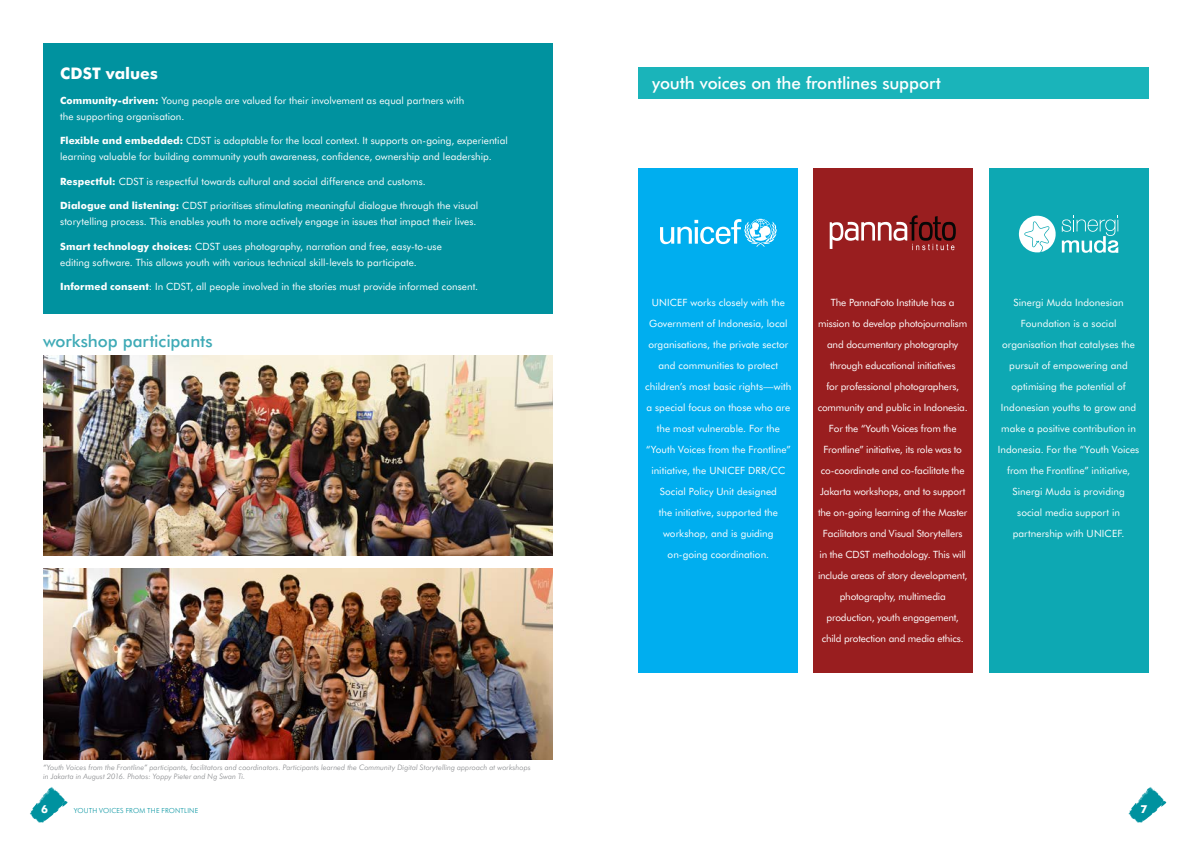
<style>
.page{position:relative;width:1191px;height:842px;background:#fff}
.page>*{position:absolute;margin:0;border:0;box-sizing:border-box;transform-origin:0 0}
.t1{font:500 17px "Futura BT";letter-spacing:-.005em;color:#fff}
.t2{font:500 17px "Futura BT";letter-spacing:-.005em;color:#3faab6}
.t3{font:700 16px "Futura BT";color:#fff}
.t4{font:700 11px "Futura BT";color:#fff}
.t5{font:10px/21px "Futura BT";color:#fff}
.t6{font:italic 300 7.5px/9px "Futura BT";letter-spacing:.01em;color:#808285}
.t7{font:300 7px "Futura BT";letter-spacing:.025em;color:#00929f}
.s1{font-weight:700}
</style>
<div class="page">
<svg style="left:30px;top:787px;width:37px;height:36px"></svg>
<svg style="left:1128px;top:787px;width:38px;height:36px"></svg>
<div style="left:638px;top:67px;width:510px;height:31px;background:#1ab4ba"></div>
<div style="left:638px;top:169px;width:160px;height:504px;background:#00aeef"></div>
<div style="left:813px;top:169px;width:159px;height:504px;background:#991e1f"></div>
<div style="left:988px;top:169px;width:160px;height:504px;background:#0da8b3"></div>
<svg style="left:829px;top:215px;width:126px;height:35px"></svg>
<svg style="left:660px;top:219px;width:116px;height:28px"></svg>
<svg style="left:1019px;top:216px;width:36px;height:37px"></svg>
<svg style="left:1061px;top:215px;width:57px;height:38px"></svg>
<img style="left:43px;top:355px;width:509px;height:201px">
<img style="left:43px;top:569px;width:510px;height:190px">
<div style="left:43px;top:43px;width:509px;height:270px;background:#00929f"></div>
<h2 class="t3" style="left:60px;top:64px;width:99px">CDST values</h2>
<p class="t5" style="left:60px;top:92px;width:406px;line-height:16px"><span class="s1">Community-driven:</span> Young people are valued for their involvement as equal partners with the supporting organisation.</p>
<p class="t5" style="left:60px;top:132px;width:449px;line-height:16px"><span class="s1">Flexible and embedded:</span> CDST is adaptable for the local context. It supports on-going, experiential learning valuable for building community youth awareness, confidence, ownership and leadership.</p>
<p class="t5" style="left:60px;top:170px;width:367px"><span class="s1">Respectful:</span> CDST is respectful towards cultural and social difference and customs.</p>
<p class="t5" style="left:60px;top:197px;width:420px;line-height:16px"><span class="s1">Dialogue and listening:</span> CDST prioritises stimulating meaningful dialogue through the visual storytelling process. This enables youth to more actively engage in issues that impact their lives.</p>
<p class="t5" style="left:60px;top:238px;width:383px;line-height:16px"><span class="s1">Smart technology choices:</span> CDST uses photography, narration and free, easy-to-use editing software. This allows youth with various technical skill-levels to participate.</p>
<p class="t5" style="left:60px;top:276px;width:419px"><span class="s1">Informed consent</span>: In CDST, all people involved in the stories must provide informed consent.</p>
<h1 class="t2" style="left:43px;top:331px;width:171px">workshop participants</h1>
<p class="t6" style="left:43px;top:763px;width:489px">“Youth Voices from the Frontline” participants, facilitators and coordinators. Participants learned the Community Digital Storytelling approach at workshops in Jakarta in August 2016. Photos: Yoppy Pieter and Ng Swan Ti.</p>
<h1 class="t1" style="left:652px;top:73px;width:290px">youth voices on the frontlines support</h1>
<p class="t5" style="left:645px;top:291px;width:148px;text-align:center">UNICEF works closely with the<br>Government of Indonesia, local organisations, the private sector and communities to protect children’s most basic rights—with a special focus on those who are the most vulnerable. For the “Youth Voices from the Frontline” initiative, the UNICEF DRR/CC<br>Social Policy Unit designed<br>the initiative, supported the workshop, and is guiding on-going coordination.</p>
<p class="t5" style="left:817px;top:291px;width:151px;text-align:center">The PannaFoto Institute has a mission to develop photojournalism and documentary photography through educational initiatives<br>for professional photographers, community and public in Indonesia.<br>For the “Youth Voices from the Frontline” initiative, its role was to co-coordinate and co-facilitate the Jakarta workshops, and to support the on-going learning of the Master Facilitators and Visual Storytellers in the CDST methodology. This will include areas of story development, photography, multimedia production, youth engagement, child protection and media ethics.</p>
<p class="t5" style="left:997px;top:291px;width:143px;text-align:center">Sinergi Muda Indonesian<br>Foundation is a social organisation that catalyses the pursuit of empowering and optimising the potential of<br>Indonesian youths to grow and make a positive contribution in<br>Indonesia. For the “Youth Voices from the Frontline” initiative,<br>Sinergi Muda is providing<br>social media support in partnership with UNICEF.</p>
<p class="t4" style="left:41px;top:802px;width:8px">6</p>
<p class="t4" style="left:1140px;top:802px;width:8px">7</p>
<p class="t7" style="left:74px;top:806px;width:126px">YOUTH VOICES FROM THE FRONTLINE</p>
</div>
